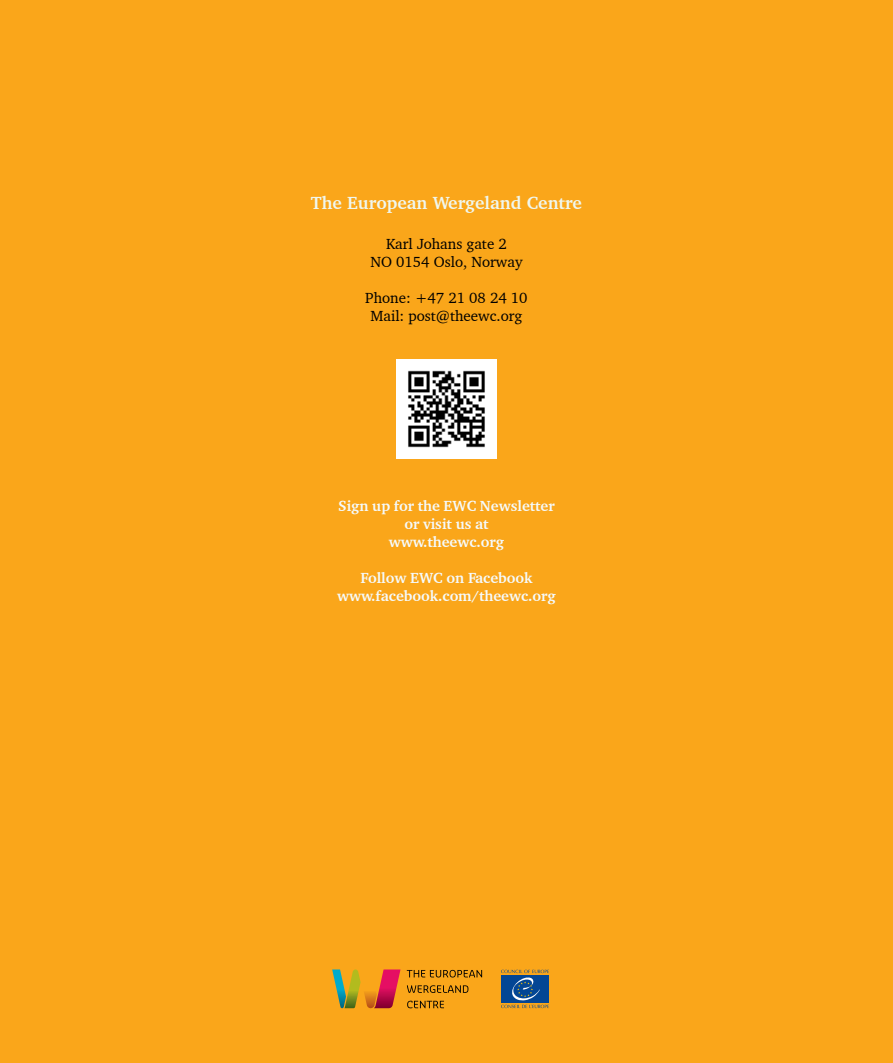
<style>
.page{position:relative;width:893px;height:1063px;background:#faa61a}
.page>*{position:absolute;margin:0;border:0;box-sizing:border-box;transform-origin:0 0}
.t1{font:700 18px "Charter BT Pro";color:#f0f7ee}
.t2{font:700 15px/18px "Charter BT Pro";color:#f5fafb;text-align:center}
.t3{font:15px/18px "Charter BT Pro";color:#000;text-align:center}
</style>
<div class="page">
<img style="left:397px;top:360px;width:99px;height:99px">
<svg style="left:332px;top:969px;width:68px;height:39px"></svg>
<svg style="left:407px;top:970px;width:75px;height:8px"></svg>
<svg style="left:407px;top:985px;width:61px;height:8px"></svg>
<svg style="left:407px;top:1001px;width:37px;height:7px"></svg>
<svg style="left:501px;top:970px;width:48px;height:38px"></svg>
<p class="t1" style="left:311px;top:192px;width:273px">The European Wergeland Centre</p>
<p class="t3" style="left:370px;top:235px;width:154px">Karl Johans gate 2<br>NO 0154 Oslo, Norway</p>
<p class="t3" style="left:365px;top:289px;width:164px">Phone: +47 21 08 24 10<br>Mail: post@theewc.org</p>
<p class="t2" style="left:338px;top:496px;width:218px">Sign up for the EWC Newsletter or visit us at<br>www.theewc.org</p>
<p class="t2" style="left:337px;top:568px;width:220px">Follow EWC on Facebook www.facebook.com/theewc.org</p>
</div>
